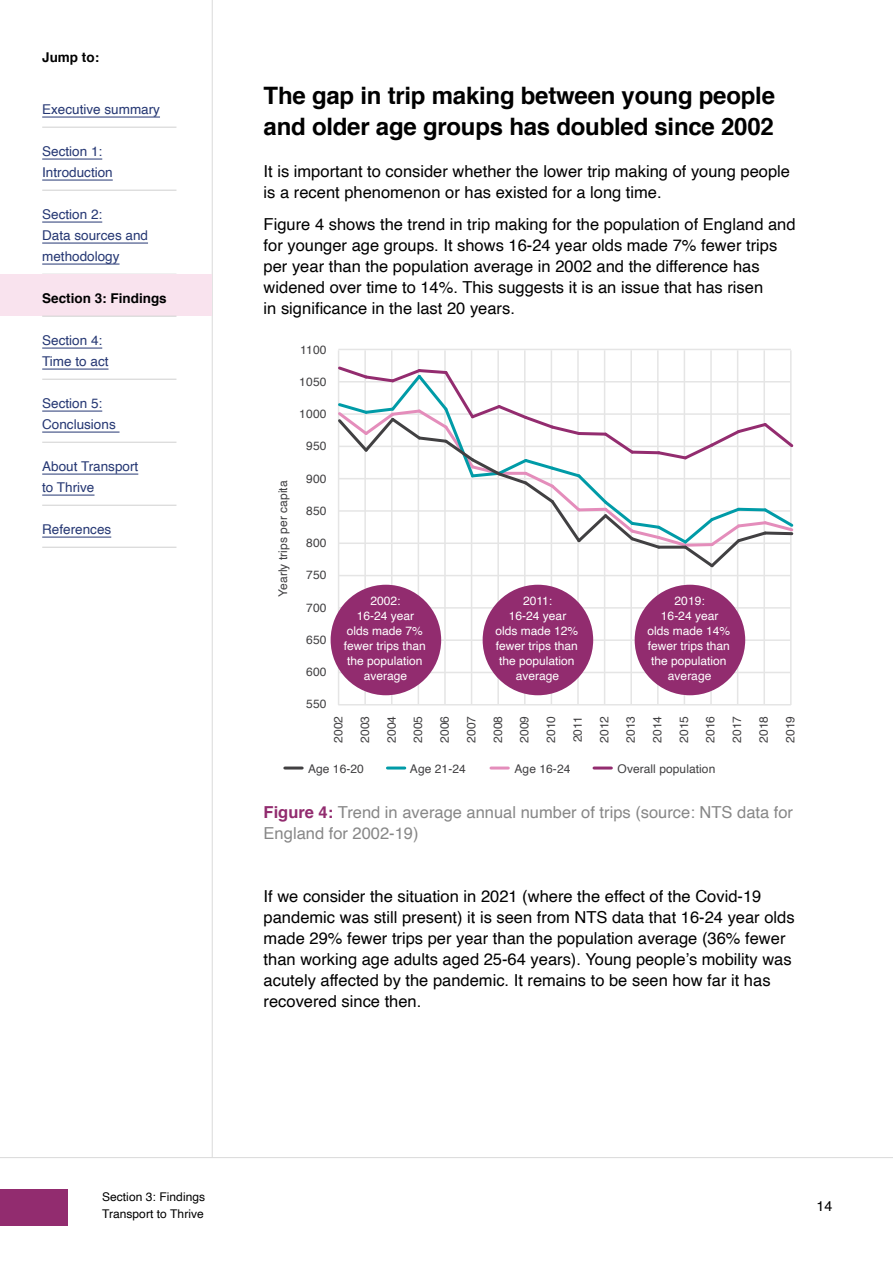
<style>
.page{position:relative;width:893px;height:1263px;background:#fff}
.page>*{position:absolute;margin:0;border:0;box-sizing:border-box;transform-origin:0 0}
.t1{font:700 24px/31.5px "Helvetica";letter-spacing:-.01em;color:#000}
.t2{font:16.5px/21px "Helvetica";color:#000}
.t3{font:16.5px/21px "Helvetica";color:#878787}
.t4{font:14.25px "Helvetica";color:#000}
.t5{font:13.5px/21px "Helvetica";color:#253773}
.t6{font:700 13.5px "Helvetica";color:#000}
.t7{font:12px/15px "Helvetica";color:#fff;text-align:center}
.t8{font:12px "Helvetica";letter-spacing:.005em;color:#414042}
.t9{font:12px/16.5px "Helvetica";letter-spacing:.005em;color:#000}
.s1{font-weight:700;color:#922c6f}
</style>
<div class="page">
<hr style="left:0;top:1157px;width:893px;height:1px;background:#dadada">
<hr style="left:212px;top:0;width:1px;height:1157px;background:#dadada">
<hr style="left:42px;top:127px;width:134px;height:1px;background:#d0d0d0">
<hr style="left:42px;top:117px;width:118px;height:1px;background:#253773">
<hr style="left:42px;top:159px;width:60px;height:1px;background:#253773">
<hr style="left:42px;top:190px;width:134px;height:1px;background:#d0d0d0">
<hr style="left:42px;top:180px;width:71px;height:1px;background:#253773">
<hr style="left:42px;top:222px;width:60px;height:1px;background:#253773">
<hr style="left:42px;top:243px;width:106px;height:1px;background:#253773">
<hr style="left:42px;top:274px;width:134px;height:1px;background:#d0d0d0">
<hr style="left:42px;top:264px;width:78px;height:1px;background:#253773">
<div style="left:0;top:275px;width:212px;height:41px;background:#f9e3ee"></div>
<hr style="left:42px;top:316px;width:134px;height:1px;background:#d0d0d0">
<hr style="left:42px;top:348px;width:60px;height:1px;background:#253773">
<hr style="left:42px;top:379px;width:134px;height:1px;background:#d0d0d0">
<hr style="left:42px;top:369px;width:66px;height:1px;background:#253773">
<hr style="left:42px;top:411px;width:60px;height:1px;background:#253773">
<hr style="left:42px;top:442px;width:134px;height:1px;background:#d0d0d0">
<hr style="left:42px;top:432px;width:78px;height:1px;background:#253773">
<hr style="left:42px;top:474px;width:96px;height:1px;background:#253773">
<hr style="left:42px;top:505px;width:134px;height:1px;background:#d0d0d0">
<hr style="left:42px;top:495px;width:53px;height:1px;background:#253773">
<hr style="left:42px;top:547px;width:134px;height:1px;background:#d0d0d0">
<hr style="left:42px;top:537px;width:69px;height:1px;background:#253773">
<hr style="left:285px;top:766px;width:17px;height:3px;background:#414042">
<hr style="left:491px;top:766px;width:17px;height:3px;background:#e48dbb">
<hr style="left:594px;top:766px;width:17px;height:3px;background:#932c6f">
<hr style="left:387px;top:766px;width:18px;height:3px;background:#009ba7">
<hr style="left:338px;top:350px;width:1px;height:355px;background:#e5e5e5">
<hr style="left:364px;top:350px;width:2px;height:355px;background:#e5e5e5">
<hr style="left:391px;top:350px;width:1px;height:355px;background:#e5e5e5">
<hr style="left:418px;top:350px;width:1px;height:355px;background:#e5e5e5">
<hr style="left:444px;top:350px;width:2px;height:355px;background:#e5e5e5">
<hr style="left:471px;top:350px;width:1px;height:355px;background:#e5e5e5">
<hr style="left:497px;top:350px;width:2px;height:355px;background:#e5e5e5">
<hr style="left:524px;top:350px;width:2px;height:355px;background:#e5e5e5">
<hr style="left:551px;top:350px;width:1px;height:355px;background:#e5e5e5">
<hr style="left:577px;top:350px;width:2px;height:355px;background:#e5e5e5">
<hr style="left:604px;top:350px;width:1px;height:355px;background:#e5e5e5">
<hr style="left:630px;top:350px;width:2px;height:355px;background:#e5e5e5">
<hr style="left:657px;top:350px;width:2px;height:355px;background:#e5e5e5">
<hr style="left:684px;top:350px;width:1px;height:355px;background:#e5e5e5">
<hr style="left:710px;top:350px;width:2px;height:355px;background:#e5e5e5">
<hr style="left:737px;top:350px;width:1px;height:355px;background:#e5e5e5">
<hr style="left:763px;top:350px;width:2px;height:355px;background:#e5e5e5">
<hr style="left:790px;top:350px;width:2px;height:355px;background:#e5e5e5">
<hr style="left:338px;top:349px;width:453px;height:1px;background:#e5e5e5">
<hr style="left:338px;top:575px;width:453px;height:1px;background:#e5e5e5">
<hr style="left:338px;top:607px;width:453px;height:2px;background:#e5e5e5">
<hr style="left:338px;top:639px;width:453px;height:2px;background:#e5e5e5">
<hr style="left:338px;top:672px;width:453px;height:1px;background:#e5e5e5">
<hr style="left:338px;top:704px;width:453px;height:1px;background:#e5e5e5">
<svg style="left:338px;top:364px;width:456px;height:206px"></svg>
<div style="left:331px;top:585px;width:110px;height:110px;background:#922c6f;border-radius:50%"></div>
<div style="left:483px;top:585px;width:110px;height:110px;background:#922c6f;border-radius:50%"></div>
<div style="left:635px;top:585px;width:110px;height:110px;background:#922c6f;border-radius:50%"></div>
<div style="left:0;top:1190px;width:68px;height:36px;background:#922c6f"></div>
<p class="t6" style="left:42px;top:46px;width:58px">Jump to:</p>
<p class="t5" style="left:42px;top:99px;width:119px">Executive summary</p>
<p class="t5" style="left:42px;top:141px;width:72px">Section 1:<br>Introduction</p>
<p class="t5" style="left:42px;top:204px;width:107px">Section 2:<br>Data sources and methodology</p>
<p class="t6" style="left:42px;top:287px;width:126px">Section 3: Findings</p>
<p class="t5" style="left:42px;top:330px;width:68px">Section 4:<br>Time to act</p>
<p class="t5" style="left:42px;top:393px;width:75px">Section 5:<br>Conclusions</p>
<p class="t5" style="left:42px;top:456px;width:98px">About Transport to Thrive</p>
<p class="t5" style="left:42px;top:519px;width:71px">References</p>
<h1 class="t1" style="left:264px;top:80px;width:513px">The gap in trip making between young people and older age groups has doubled since 2002</h1>
<p class="t2" style="left:264px;top:161px;width:528px">It is important to consider whether the lower trip making of young people is a recent phenomenon or has existed for a long time.</p>
<p class="t2" style="left:264px;top:214px;width:533px">Figure 4 shows the trend in trip making for the population of England and for younger age groups. It shows 16-24 year olds made 7% fewer trips per year than the population average in 2002 and the difference has widened over time to 14%. This suggests it is an issue that has risen<br>in significance in the last 20 years.</p>
<p class="t8" style="left:274px;top:597px;width:118px;rotate:-90deg">Yearly trips per capita</p>
<p class="t8" style="left:300px;top:340px;width:28px">1100</p>
<p class="t8" style="left:299px;top:372px;width:29px">1050</p>
<p class="t8" style="left:299px;top:405px;width:29px">1000</p>
<p class="t8" style="left:306px;top:437px;width:22px">950</p>
<p class="t8" style="left:306px;top:469px;width:22px">900</p>
<p class="t8" style="left:306px;top:501px;width:22px">850</p>
<p class="t8" style="left:306px;top:534px;width:22px">800</p>
<p class="t8" style="left:306px;top:566px;width:22px">750</p>
<p class="t8" style="left:306px;top:598px;width:22px">700</p>
<p class="t8" style="left:306px;top:630px;width:22px">650</p>
<p class="t8" style="left:306px;top:663px;width:22px">600</p>
<p class="t8" style="left:306px;top:695px;width:22px">550</p>
<p class="t7" style="left:344px;top:594px;width:84px">2002:<br>16-24 year olds made 7% fewer trips than the population average</p>
<p class="t7" style="left:495px;top:594px;width:84px">2011:<br>16-24 year<br>olds made 12% fewer trips than the population average</p>
<p class="t7" style="left:647px;top:594px;width:84px">2019:<br>16-24 year<br>olds made 14% fewer trips than the population average</p>
<p class="t8" style="left:329px;top:743px;width:28px;rotate:-90deg">2002</p>
<p class="t8" style="left:356px;top:743px;width:28px;rotate:-90deg">2003</p>
<p class="t8" style="left:382px;top:743px;width:28px;rotate:-90deg">2004</p>
<p class="t8" style="left:409px;top:743px;width:28px;rotate:-90deg">2005</p>
<p class="t8" style="left:435px;top:743px;width:28px;rotate:-90deg">2006</p>
<p class="t8" style="left:462px;top:743px;width:28px;rotate:-90deg">2007</p>
<p class="t8" style="left:489px;top:743px;width:28px;rotate:-90deg">2008</p>
<p class="t8" style="left:515px;top:743px;width:28px;rotate:-90deg">2009</p>
<p class="t8" style="left:542px;top:743px;width:28px;rotate:-90deg">2010</p>
<p class="t8" style="left:568px;top:742px;width:27px;rotate:-90deg">2011</p>
<p class="t8" style="left:595px;top:743px;width:28px;rotate:-90deg">2012</p>
<p class="t8" style="left:621px;top:743px;width:28px;rotate:-90deg">2013</p>
<p class="t8" style="left:648px;top:743px;width:28px;rotate:-90deg">2014</p>
<p class="t8" style="left:675px;top:743px;width:28px;rotate:-90deg">2015</p>
<p class="t8" style="left:701px;top:743px;width:28px;rotate:-90deg">2016</p>
<p class="t8" style="left:728px;top:743px;width:28px;rotate:-90deg">2017</p>
<p class="t8" style="left:754px;top:743px;width:28px;rotate:-90deg">2018</p>
<p class="t8" style="left:781px;top:743px;width:28px;rotate:-90deg">2019</p>
<p class="t8" style="left:308px;top:759px;width:57px">Age 16-20</p>
<p class="t8" style="left:410px;top:759px;width:57px">Age 21-24</p>
<p class="t8" style="left:515px;top:759px;width:57px">Age 16-24</p>
<p class="t8" style="left:618px;top:759px;width:99px">Overall population</p>
<p class="t3" style="left:264px;top:802px;width:531px"><span class="s1">Figure 4:</span> Trend in average annual number of trips (source: NTS data for<br>England for 2002-19)</p>
<p class="t2" style="left:264px;top:886px;width:532px">If we consider the situation in 2021 (where the effect of the Covid-19 pandemic was still present) it is seen from NTS data that 16-24 year olds made 29% fewer trips per year than the population average (36% fewer than working age adults aged 25-64 years). Young people’s mobility was acutely affected by the pandemic. It remains to be seen how far it has recovered since then.</p>
<p class="t9" style="left:102px;top:1189px;width:105px">Section 3: Findings<br>Transport to Thrive</p>
<p class="t4" style="left:817px;top:1195px;width:17px">14</p>
</div>
